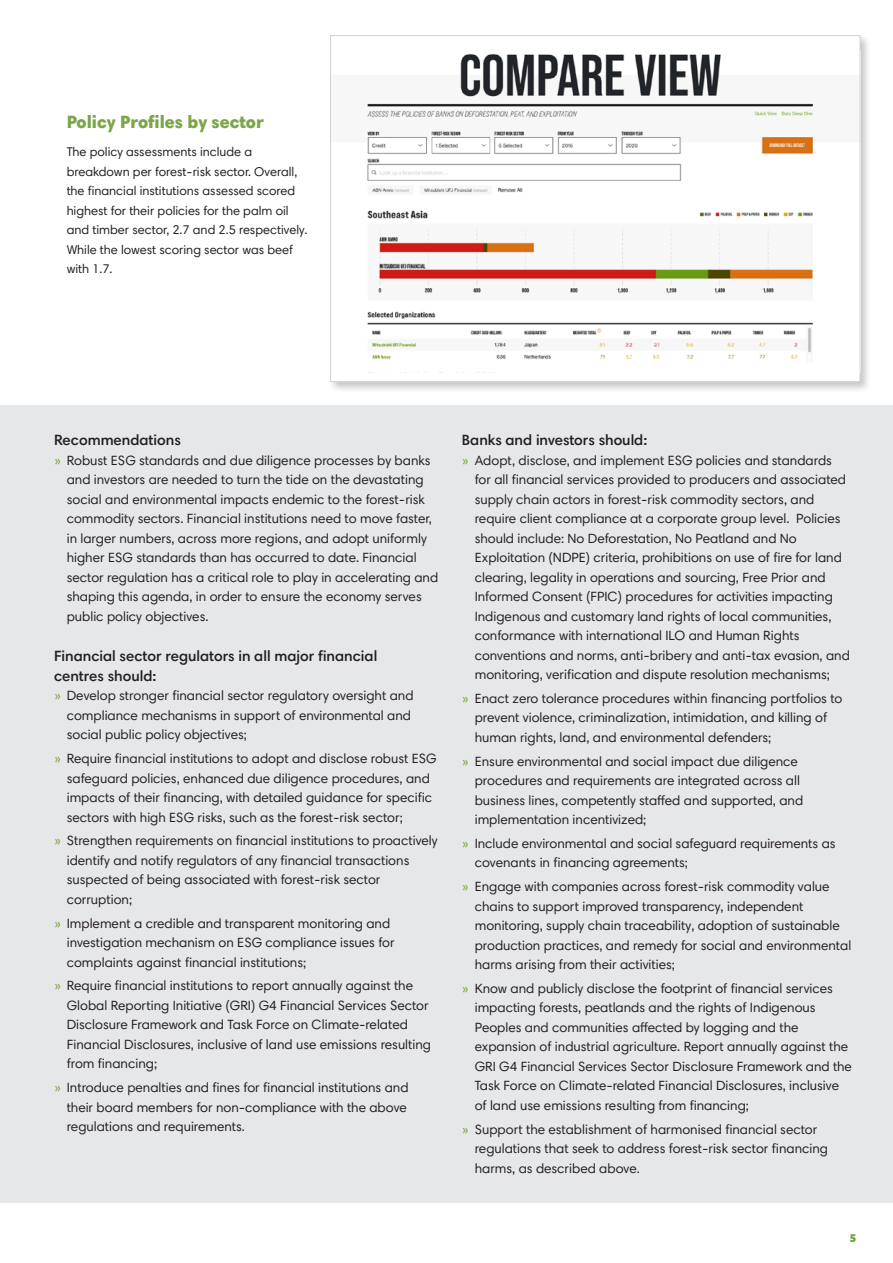
<style>
.page{position:relative;width:893px;height:1263px;background:#fff}
.page>*{position:absolute;margin:0;border:0;box-sizing:border-box;transform-origin:0 0}
.t1{font:900 18px "Harmonia Sans Std";color:#7aa648}
.t2{font:600 15px/19.5px "Harmonia Sans Std";color:#231f20}
.t3{font:13.5px/19.5px "Harmonia Sans Std";color:#231f20}
.t4{font:12.75px/19.5px "Harmonia Sans Std";color:#231f20}
.t5{font:10.95px "Plume Ad";color:#7aa648;scale:.95 1}
.s1{font-family:"Calibri";color:#7aa648}
</style>
<div class="page">
<div style="left:0;top:405px;width:893px;height:797px;background:#e6e7e9"></div>
<div style="left:329px;top:34px;width:542px;height:359px;background:#231f20;opacity:.25"></div>
<div style="left:331px;top:36px;width:529px;height:346px;background:#fff"></div>
<img style="left:367px;top:53px;width:446px;height:320px">
<h1 class="t1" style="left:67px;top:110px;width:199px">Policy Profiles by sector</h1>
<p class="t4" style="left:67px;top:142px;width:242px">The policy assessments include a breakdown per forest-risk sector. Overall, the financial institutions assessed scored highest for their policies for the palm oil and timber sector, 2.7 and 2.5 respectively.<br>While the lowest scoring sector was beef with 1.7.</p>
<p class="t2" style="left:54px;top:430px;width:128px">Recommendations</p>
<p class="t3" style="left:67px;top:450px;width:373px;text-indent:-13px"><span class="s1">»</span> Robust ESG standards and due diligence processes by banks and investors are needed to turn the tide on the devastating social and environmental impacts endemic to the forest-risk commodity sectors. Financial institutions need to move faster, in larger numbers, across more regions, and adopt uniformly higher ESG standards than has occurred to date. Financial sector regulation has a critical role to play in accelerating and shaping this agenda, in order to ensure the economy serves public policy objectives.</p>
<p class="t2" style="left:54px;top:646px;width:325px">Financial sector regulators in all major financial centres should:</p>
<p class="t3" style="left:67px;top:686px;width:348px;text-indent:-13px"><span class="s1">»</span> Develop stronger financial sector regulatory oversight and compliance mechanisms in support of environmental and social public policy objectives;</p>
<p class="t3" style="left:67px;top:749px;width:371px;text-indent:-13px"><span class="s1">»</span> Require financial institutions to adopt and disclose robust ESG safeguard policies, enhanced due diligence procedures, and impacts of their financing, with detailed guidance for specific sectors with high ESG risks, such as the forest-risk sector;</p>
<p class="t3" style="left:67px;top:831px;width:372px;text-indent:-13px"><span class="s1">»</span> Strengthen requirements on financial institutions to proactively identify and notify regulators of any financial transactions suspected of being associated with forest-risk sector corruption;</p>
<p class="t3" style="left:67px;top:913px;width:329px;text-indent:-13px"><span class="s1">»</span> Implement a credible and transparent monitoring and investigation mechanism on ESG compliance issues for complaints against financial institutions;</p>
<p class="t3" style="left:67px;top:976px;width:366px;text-indent:-13px"><span class="s1">»</span> Require financial institutions to report annually against the Global Reporting Initiative (GRI) G4 Financial Services Sector Disclosure Framework and Task Force on Climate-related Financial Disclosures, inclusive of land use emissions resulting from financing;</p>
<p class="t3" style="left:67px;top:1078px;width:343px;text-indent:-13px"><span class="s1">»</span> Introduce penalties and fines for financial institutions and their board members for non-compliance with the above regulations and requirements.</p>
<p class="t2" style="left:462px;top:430px;width:187px">Banks and investors should:</p>
<p class="t3" style="left:475px;top:450px;width:377px;text-indent:-13px"><span class="s1">»</span> Adopt, disclose, and implement ESG policies and standards for all financial services provided to producers and associated supply chain actors in forest-risk commodity sectors, and require client compliance at a corporate group level. Policies should include: No Deforestation, No Peatland and No Exploitation (NDPE) criteria, prohibitions on use of fire for land clearing, legality in operations and sourcing, Free Prior and Informed Consent (FPIC) procedures for activities impacting Indigenous and customary land rights of local communities, conformance with international ILO and Human Rights conventions and norms, anti-bribery and anti-tax evasion, and monitoring, verification and dispute resolution mechanisms;</p>
<p class="t3" style="left:475px;top:688px;width:369px;text-indent:-13px"><span class="s1">»</span> Enact zero tolerance procedures within financing portfolios to prevent violence, criminalization, intimidation, and killing of human rights, land, and environmental defenders;</p>
<p class="t3" style="left:475px;top:751px;width:330px;text-indent:-13px"><span class="s1">»</span> Ensure environmental and social impact due diligence procedures and requirements are integrated across all business lines, competently staffed and supported, and implementation incentivized;</p>
<p class="t3" style="left:475px;top:833px;width:362px;text-indent:-13px"><span class="s1">»</span> Include environmental and social safeguard requirements as covenants in financing agreements;</p>
<p class="t3" style="left:475px;top:877px;width:378px;text-indent:-13px"><span class="s1">»</span> Engage with companies across forest-risk commodity value chains to support improved transparency, independent monitoring, supply chain traceability, adoption of sustainable production practices, and remedy for social and environmental harms arising from their activities;</p>
<p class="t3" style="left:475px;top:978px;width:379px;text-indent:-13px"><span class="s1">»</span> Know and publicly disclose the footprint of financial services impacting forests, peatlands and the rights of Indigenous Peoples and communities affected by logging and the expansion of industrial agriculture. Report annually against the GRI G4 Financial Services Sector Disclosure Framework and the Task Force on Climate-related Financial Disclosures, inclusive of land use emissions resulting from financing;</p>
<p class="t3" style="left:475px;top:1119px;width:355px;text-indent:-13px"><span class="s1">»</span> Support the establishment of harmonised financial sector regulations that seek to address forest-risk sector financing harms, as described above.</p>
<p class="t5" style="left:850px;top:1231px;width:8px">5</p>
</div>
